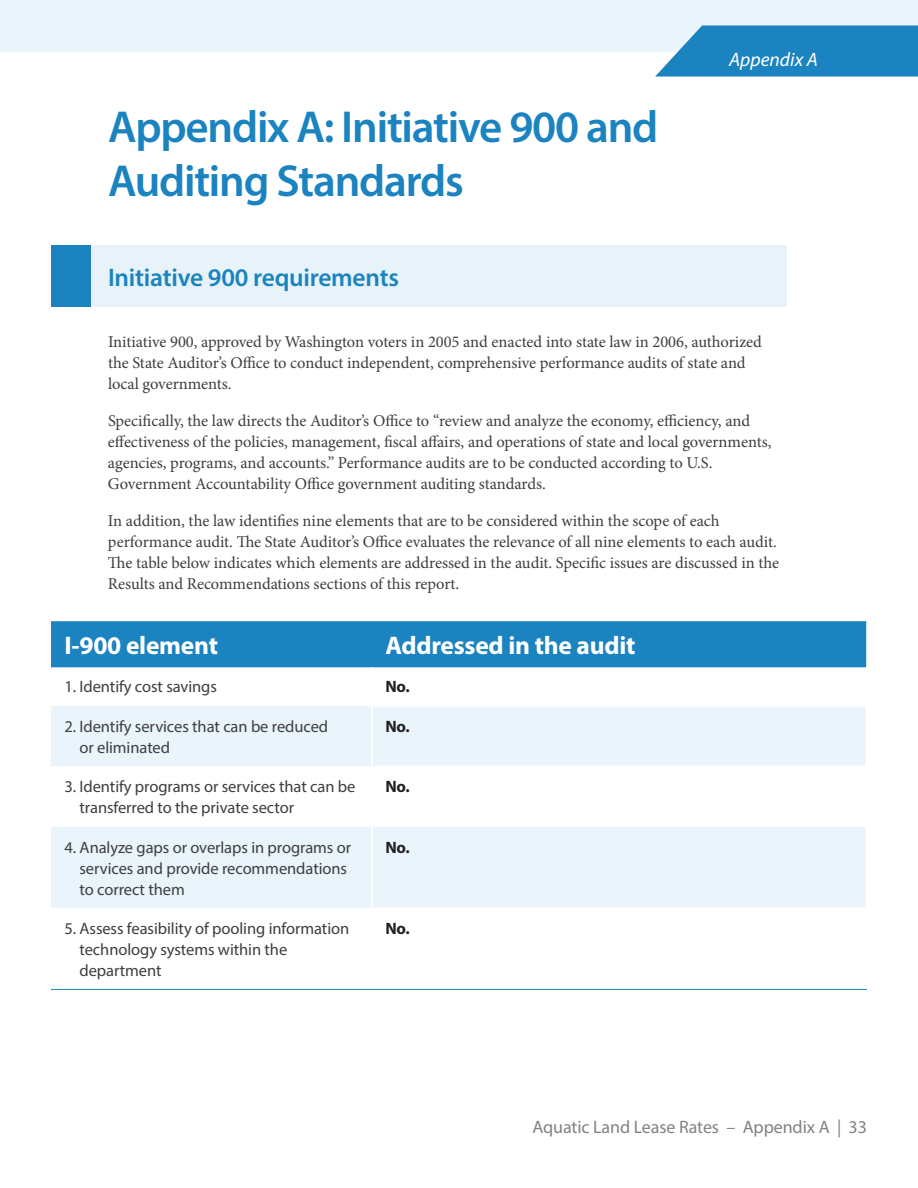
<style>
.page{position:relative;width:918px;height:1188px;background:#fff}
.page>*{position:absolute;margin:0;border:0;box-sizing:border-box;transform-origin:0 0}
.t1{font:600 45px/54px "Myriad Pro";letter-spacing:-.025em;color:#1b83bf}
.t2{font:700 25.5px "Myriad Pro";letter-spacing:-.01em;color:#fff}
.t3{font:600 25.5px "Myriad Pro";letter-spacing:-.01em;color:#1b83bf}
.t4{font:italic 19.5px "Myriad Pro";color:#fff}
.t5{font:18px "Myriad Pro";letter-spacing:-.005em;color:#808285}
.t6{font:16.5px/21px "Minion Pro";letter-spacing:-.005em;color:#3e3e3f}
.t7{font:16.5px/21px "Myriad Pro";letter-spacing:-.005em;color:#3e3e3f}
.t8{font:700 16.5px "Myriad Pro";letter-spacing:-.01em;color:#231f20}
</style>
<div class="page">
<div style="left:0;top:0;width:918px;height:51px;background:#e9f5fa"></div>
<svg style="left:655px;top:26px;width:263px;height:51px;background:#2f8ec4"></svg>
<div style="left:52px;top:246px;width:735px;height:61px;background:#e7f3f9"></div>
<div style="left:51px;top:245px;width:39px;height:62px;background:#1b83bf"></div>
<div style="left:51px;top:621px;width:815px;height:46px;background:#1b83bf"></div>
<svg style="left:51px;top:706px;width:814px;height:202px;fill:#e9f5fa"></svg>
<hr style="left:371px;top:705px;width:496px;height:2px;background:#fff">
<hr style="left:371px;top:707px;width:2px;height:59px;background:#fff">
<hr style="left:371px;top:766px;width:496px;height:1px;background:#fff">
<hr style="left:371px;top:767px;width:2px;height:60px;background:#fff">
<hr style="left:371px;top:827px;width:2px;height:80px;background:#fff">
<hr style="left:371px;top:907px;width:496px;height:2px;background:#fff">
<hr style="left:51px;top:989px;width:816px;height:1px;background:#1b83bf">
<h1 class="t1" style="left:108px;top:103px;width:552px">Appendix A: Initiative 900 and<br>Auditing Standards</h1>
<h2 class="t3" style="left:108px;top:267px;width:293px">Initiative 900 requirements</h2>
<p class="t4" style="left:729px;top:52px;width:90px">Appendix A</p>
<p class="t6" style="left:108px;top:333px;width:655px">Initiative 900, approved by Washington voters in 2005 and enacted into state law in 2006, authorized the State Auditor’s Office to conduct independent, comprehensive performance audits of state and local governments.</p>
<p class="t6" style="left:108px;top:412px;width:665px">Specifically, the law directs the Auditor’s Office to “review and analyze the economy, efficiency, and effectiveness of the policies, management, fiscal affairs, and operations of state and local governments, agencies, programs, and accounts.” Performance audits are to be conducted according to U.S.<br>Government Accountability Office government auditing standards.</p>
<p class="t6" style="left:108px;top:512px;width:673px">In addition, the law identifies nine elements that are to be considered within the scope of each performance audit. The State Auditor’s Office evaluates the relevance of all nine elements to each audit.<br>The table below indicates which elements are addressed in the audit. Specific issues are discussed in the Results and Recommendations sections of this report.</p>
<h2 class="t2" style="left:65px;top:630px;width:155px">I-900 element</h2>
<h2 class="t2" style="left:385px;top:630px;width:252px">Addressed in the audit</h2>
<p class="t7" style="left:65px;top:677px;width:154px">1. Identify cost savings</p>
<p class="t8" style="left:385px;top:677px;width:26px">No.</p>
<p class="t7" style="left:80px;top:717px;width:250px;text-indent:-15px">2. Identify services that can be reduced or eliminated</p>
<p class="t8" style="left:385px;top:716px;width:26px">No.</p>
<p class="t7" style="left:80px;top:777px;width:277px;text-indent:-15px">3. Identify programs or services that can be transferred to the private sector</p>
<p class="t8" style="left:385px;top:777px;width:26px">No.</p>
<p class="t7" style="left:80px;top:838px;width:273px;text-indent:-15px">4. Analyze gaps or overlaps in programs or services and provide recommendations to correct them</p>
<p class="t8" style="left:385px;top:837px;width:26px">No.</p>
<p class="t7" style="left:80px;top:919px;width:271px;text-indent:-15px">5. Assess feasibility of pooling information technology systems within the department</p>
<p class="t8" style="left:385px;top:919px;width:26px">No.</p>
<p class="t5" style="left:533px;top:1120px;width:336px">Aquatic Land Lease Rates – Appendix A | 33</p>
</div>
